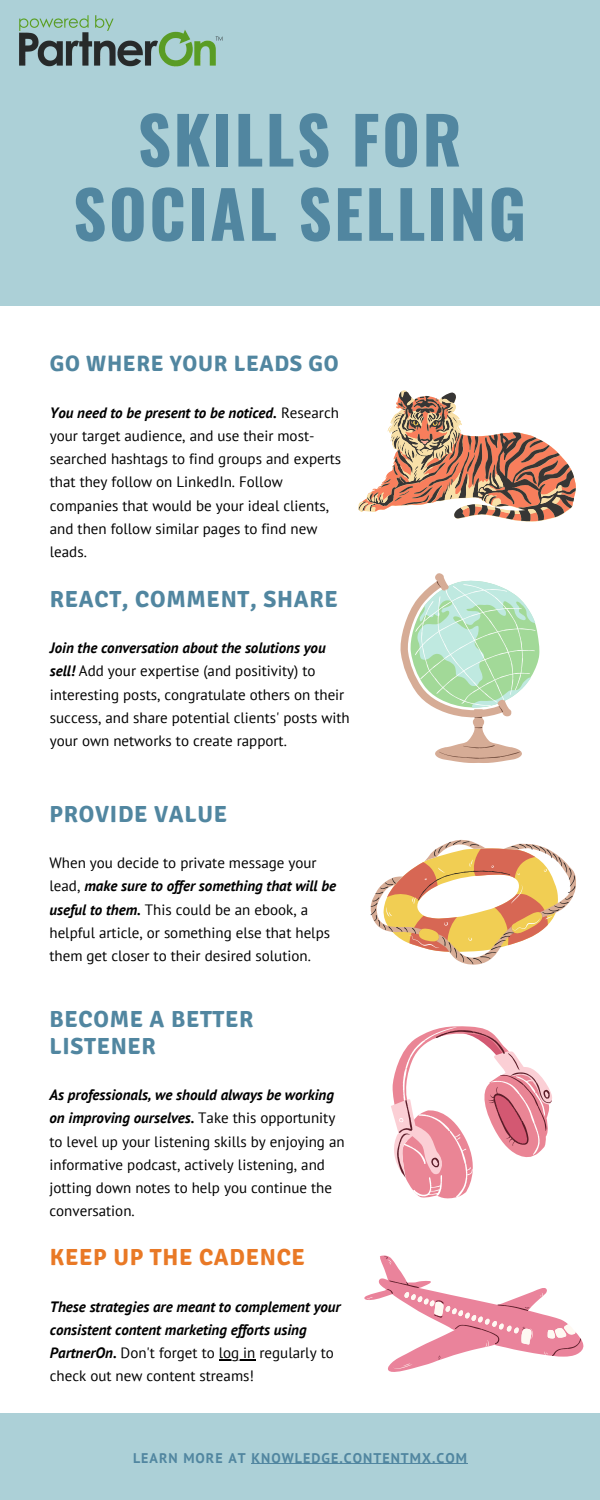
<style>
.page{position:relative;width:600px;height:1500px;background:#acd0d7}
.page>*{position:absolute;margin:0;border:0;box-sizing:border-box;transform-origin:0 0}
.t1{font:700 65px/74.2px "Oswald";letter-spacing:.035em;color:#5186a0;text-align:center}
.t2{font:700 23.3px/27px "Signika";letter-spacing:.03em;color:#5186a0}
.t3{font:700 23.3px "Signika";letter-spacing:.03em;color:#e97926}
.t4{font:700 22.3px "Signika";letter-spacing:.03em;color:#5186a0}
.t5{font:15px/23.2px "PT Sans";color:#000}
.t6{font:italic 700 15px/23.2px "PT Sans";color:#000}
.t7{font:700 14px "PT Sans";letter-spacing:.075em;color:#5186a0}
.s1{font-weight:700;font-style:italic}
.s2{font-weight:400;font-style:normal}
</style>
<div class="page">
<div style="left:0;top:306px;width:600px;height:1107px;background:#fff"></div>
<img style="left:19px;top:15px;width:204px;height:52px">
<svg style="left:358px;top:390px;width:218px;height:132px"></svg>
<svg style="left:400px;top:573px;width:140px;height:190px"></svg>
<svg style="left:391px;top:1026px;width:161px;height:173px"></svg>
<hr style="left:219px;top:1359px;width:37px;height:1px;background:#000">
<svg style="left:364px;top:1255px;width:220px;height:117px"></svg>
<svg style="left:370px;top:840px;width:206px;height:125px"></svg>
<hr style="left:251px;top:1463px;width:217px;height:1px;background:#5186a0">
<p class="t1" style="left:73px;top:100px;width:455px">SKILLS FOR<br>SOCIAL SELLING</p>
<p class="t4" style="left:50px;top:350px;width:290px">GO WHERE YOUR LEADS GO</p>
<p class="t5" style="left:50px;top:400px;width:293px"><span class="s1">You need to be present to be noticed.</span> Research your target audience, and use their most&shy;searched hashtags to find groups and experts that they follow on LinkedIn. Follow companies that would be your ideal clients, and then follow similar pages to find new leads.</p>
<p class="t2" style="left:50px;top:586px;width:289px">REACT, COMMENT, SHARE</p>
<p class="t5" style="left:50px;top:636px;width:301px"><span class="s1">Join the conversation about the solutions you sell!</span> Add your expertise (and positivity) to interesting posts, congratulate others on their success, and share potential clients' posts with your own networks to create rapport.</p>
<p class="t2" style="left:50px;top:801px;width:179px">PROVIDE VALUE</p>
<p class="t5" style="left:50px;top:851px;width:288px">When you decide to private message your lead, <span class="s1">make sure to offer something that will be useful to them.</span> This could be an ebook, a helpful article, or something else that helps them get closer to their desired solution.</p>
<p class="t2" style="left:50px;top:1006px;width:206px">BECOME A BETTER<br>LISTENER</p>
<p class="t5" style="left:50px;top:1083px;width:297px"><span class="s1">As professionals, we should always be working on improving ourselves.</span> Take this opportunity to level up your listening skills by enjoying an informative podcast, actively listening, and jotting down notes to help you continue the conversation.</p>
<p class="t3" style="left:50px;top:1243px;width:257px">KEEP UP THE CADENCE</p>
<p class="t6" style="left:50px;top:1294px;width:292px">These strategies are meant to complement your consistent content marketing efforts using PartnerOn. <span class="s2">Don't forget to log in regularly to check out new content streams!</span></p>
<p class="t7" style="left:133px;top:1448px;width:335px">LEARN MORE AT KNOWLEDGE.CONTENTMX.COM</p>
</div>
